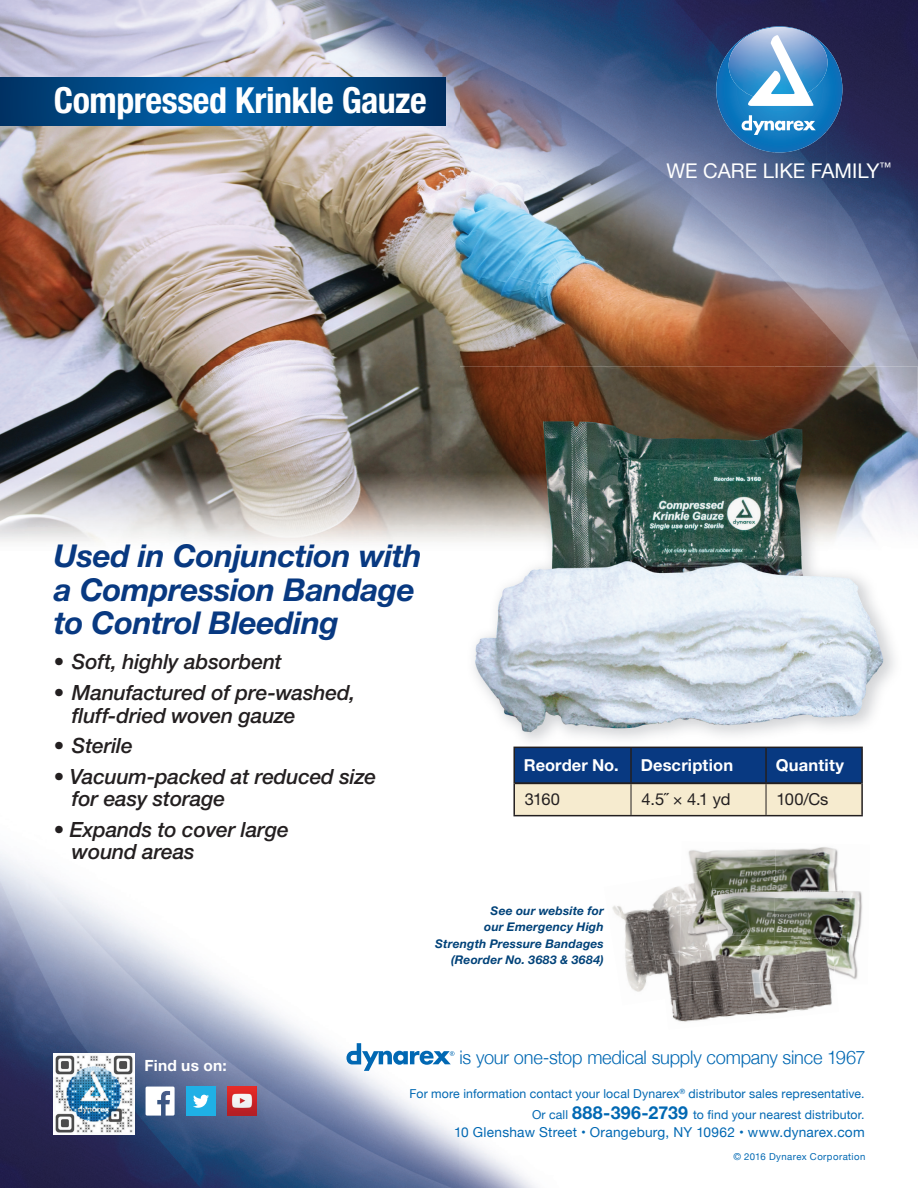
<style>
.page{position:relative;width:918px;height:1188px;background:#fff}
.page>*{position:absolute;margin:0;border:0;box-sizing:border-box;transform-origin:0 0}
.t1{font:700 condensed 36px "Helvetica Neue LT Std";letter-spacing:-.015em;color:#fff}
.t2{font:italic 700 31.5px/33.8px "Helvetica Neue LT Std";letter-spacing:-.015em;color:#083981}
.t3{font:italic 500 21px/22.5px "Helvetica Neue LT Std";letter-spacing:-.01em;color:#231f20}
.t4{font:20.25px "Helvetica Neue";color:#fff}
.t5{font:300 18.75px "Helvetica Neue";letter-spacing:-.01em;color:#0168b3}
.t6{font:700 16.5px "Helvetica Neue LT Std";letter-spacing:.01em;color:#fff}
.t7{font:16.5px "Helvetica Neue LT Std";letter-spacing:-.015em;color:#231f20}
.t8{font:700 15.45px "Helvetica Neue LT Std";letter-spacing:.015em;color:#fff}
.t9{font:13.65px "Helvetica Neue";letter-spacing:.02em;color:#0168b3}
.t10{font:12.3px/21.3px "Helvetica Neue";letter-spacing:.01em;color:#0168b3;text-align:right}
.t11{font:italic 700 12px/16.2px "Helvetica Neue LT Std";letter-spacing:.015em;color:#004279;text-align:right}
.t12{font:9.6px "Helvetica Neue";letter-spacing:.045em;color:#0168b3}
.s1{font-weight:700;font-size:17.85px}
</style>
<div class="page">
<img style="left:0;top:852px;width:459px;height:336px">
<img style="left:459px;top:1135px;width:77px;height:53px">
<img style="left:0;top:0;width:918px;height:81px">
<img style="left:827px;top:81px;width:91px;height:286px">
<img style="left:144px;top:81px;width:630px;height:332px">
<img style="left:0;top:126px;width:144px;height:416px">
<img style="left:774px;top:153px;width:53px;height:214px">
<img style="left:902px;top:414px;width:16px;height:111px">
<img style="left:143px;top:413px;width:324px;height:130px">
<svg style="left:346px;top:1043px;width:108px;height:28px"></svg>
<svg style="left:716px;top:26px;width:126px;height:127px;background:#5088ba"></svg>
<div style="left:186px;top:1087px;width:30px;height:29px;background:#1fb0e6"></div>
<svg style="left:193px;top:1095px;width:16px;height:13px"></svg>
<img style="left:228px;top:1087px;width:29px;height:29px">
<img style="left:54px;top:1053px;width:81px;height:81px">
<svg style="left:146px;top:1086px;width:29px;height:30px"></svg>
<img style="left:443px;top:367px;width:475px;height:47px">
<img style="left:467px;top:411px;width:435px;height:336px">
<img style="left:612px;top:905px;width:30px;height:15px">
<img style="left:642px;top:886px;width:38px;height:34px">
<img style="left:624px;top:920px;width:25px;height:40px">
<img style="left:649px;top:915px;width:31px;height:45px">
<img style="left:625px;top:960px;width:30px;height:32px">
<img style="left:655px;top:959px;width:5px;height:16px">
<img style="left:688px;top:849px;width:87px;height:39px">
<img style="left:775px;top:847px;width:63px;height:42px">
<img style="left:715px;top:888px;width:60px;height:47px">
<img style="left:774px;top:889px;width:89px;height:47px">
<img style="left:722px;top:935px;width:52px;height:10px">
<img style="left:774px;top:936px;width:85px;height:44px">
<img style="left:680px;top:870px;width:35px;height:39px">
<img style="left:680px;top:909px;width:42px;height:39px">
<img style="left:670px;top:994px;width:37px;height:28px">
<img style="left:707px;top:983px;width:42px;height:37px">
<img style="left:749px;top:983px;width:44px;height:32px">
<img style="left:793px;top:983px;width:39px;height:28px">
<img style="left:660px;top:953px;width:37px;height:46px">
<img style="left:695px;top:982px;width:33px;height:12px">
<img style="left:722px;top:945px;width:36px;height:38px">
<img style="left:758px;top:941px;width:37px;height:42px">
<img style="left:795px;top:937px;width:41px;height:47px">
<img style="left:679px;top:948px;width:48px;height:34px">
<svg style="left:0;top:78px;width:445px;height:48px;background:#004a88"></svg>
<svg style="left:515px;top:748px;width:346px;height:67px;background:#788ca5"></svg>
<hr style="left:515px;top:782px;width:116px;height:2px;background:#231f20">
<hr style="left:631px;top:782px;width:135px;height:2px;background:#231f20">
<hr style="left:766px;top:782px;width:95px;height:2px;background:#231f20">
<hr style="left:513px;top:747px;width:118px;height:1px;background:#231f20">
<hr style="left:513px;top:748px;width:2px;height:35px;background:#231f20">
<hr style="left:631px;top:747px;width:135px;height:1px;background:#231f20">
<hr style="left:766px;top:747px;width:97px;height:1px;background:#231f20">
<hr style="left:861px;top:748px;width:2px;height:35px;background:#231f20">
<hr style="left:513px;top:783px;width:2px;height:32px;background:#231f20">
<hr style="left:861px;top:783px;width:2px;height:32px;background:#231f20">
<hr style="left:513px;top:815px;width:118px;height:1px;background:#231f20">
<hr style="left:631px;top:815px;width:135px;height:1px;background:#231f20">
<hr style="left:766px;top:815px;width:97px;height:1px;background:#231f20">
<hr style="left:631px;top:784px;width:1px;height:31px;background:#231f20">
<hr style="left:766px;top:784px;width:1px;height:31px;background:#231f20">
<hr style="left:630px;top:748px;width:2px;height:34px;background:#231f20">
<hr style="left:765px;top:748px;width:2px;height:34px;background:#231f20">
<h1 class="t1" style="left:54px;top:79px;width:374px">Compressed Krinkle Gauze</h1>
<p class="t4" style="left:666px;top:156px;width:226px">WE CARE LIKE FAMILY<sup>™</sup></p>
<h2 class="t2" style="left:54px;top:538px;width:369px">Used in Conjunction with a Compression Bandage to Control Bleeding</h2>
<p class="t3" style="left:54px;top:651px;width:229px">• Soft, highly absorbent</p>
<p class="t3" style="left:72px;top:681px;width:285px;text-indent:-18px">• Manufactured of pre-washed, fluff-dried woven gauze</p>
<p class="t3" style="left:54px;top:734px;width:80px">• Sterile</p>
<p class="t3" style="left:72px;top:765px;width:306px;text-indent:-18px">• Vacuum-packed at reduced size for easy storage</p>
<p class="t3" style="left:72px;top:818px;width:218px;text-indent:-18px">• Expands to cover large wound areas</p>
<p class="t6" style="left:524px;top:755px;width:96px">Reorder No.</p>
<p class="t6" style="left:641px;top:755px;width:94px">Description</p>
<p class="t6" style="left:776px;top:755px;width:70px">Quantity</p>
<p class="t7" style="left:525px;top:789px;width:37px">3160</p>
<p class="t7" style="left:641px;top:789px;width:91px">4.5˝ × 4.1 yd</p>
<p class="t7" style="left:776px;top:789px;width:54px">100/Cs</p>
<p class="t11" style="left:435px;top:903px;width:170px">See our website for<br>our Emergency High<br>Strength Pressure Bandages (Reorder No. 3683 &amp; 3684)</p>
<p class="t8" style="left:145px;top:1056px;width:84px">Find us on:</p>
<p class="t5" style="left:459px;top:1042px;width:407px">is your one-stop medical supply company since 1967</p>
<p class="t10" style="left:409px;top:1083px;width:457px">For more information contact your local Dynarex<sup>®</sup> distributor sales representative.<br>Or call <span class="s1">888-396-2739</span> to find your nearest distributor.</p>
<p class="t12" style="left:733px;top:1149px;width:134px">© 2016 Dynarex Corporation</p>
<p class="t9" style="left:454px;top:1123px;width:412px">10 Glenshaw Street • Orangeburg, NY 10962 • www.dynarex.com</p>
</div>
